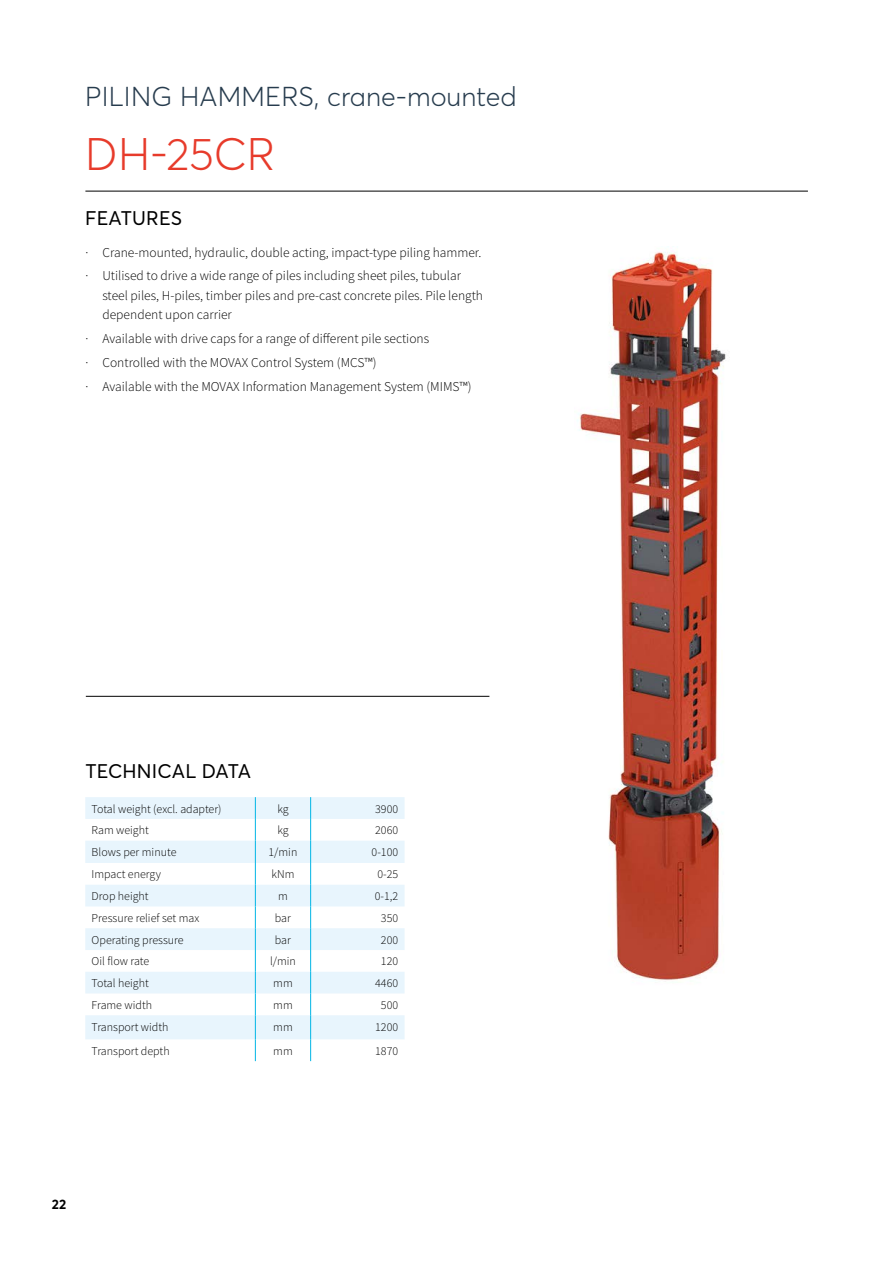
<style>
.page{position:relative;width:893px;height:1263px;background:#fff}
.page>*{position:absolute;margin:0;border:0;box-sizing:border-box;transform-origin:0 0}
.t1{font:300 45px "Averta";letter-spacing:.005em;color:#e73b2b}
.t2{font:300 27px "Averta";letter-spacing:.005em;color:#273c4e}
.t3{font:19.5px "Averta";letter-spacing:.01em;color:#000}
.t4{font:300 13.5px/23.7px "Source Sans Pro";color:#000}
.t5{font:700 13.5px "Averta";color:#000}
.t6{font:300 12px "Source Sans Pro";color:#000}
</style>
<div class="page">
<hr style="left:85px;top:191px;width:723px;height:1px;background:#000">
<svg style="left:85px;top:797px;width:320px;height:242px;fill:#e8f5fd"></svg>
<svg style="left:255px;top:797px;width:1px;height:264px"></svg>
<svg style="left:310px;top:797px;width:1px;height:264px"></svg>
<hr style="left:86px;top:696px;width:403px;height:1px;background:#000">
<img style="left:577px;top:252px;width:149px;height:728px">
<h2 class="t2" style="left:85px;top:80px;width:433px">PILING HAMMERS, crane-mounted</h2>
<h1 class="t1" style="left:85px;top:126px;width:191px">DH-25CR</h1>
<h3 class="t3" style="left:85px;top:206px;width:99px">FEATURES</h3>
<p class="t4" style="left:85px;top:240px;width:398px">· Crane-mounted, hydraulic, double acting, impact-type piling hammer. · Utilised to drive a wide range of piles including sheet piles, tubular</p>
<p class="t4" style="left:102px;top:286px;width:382px;line-height:19.5px">steel piles, H-piles, timber piles and pre-cast concrete piles. Pile length dependent upon carrier</p>
<p class="t4" style="left:85px;top:327px;width:388px">· Available with drive caps for a range of different pile sections<br>· Controlled with the MOVAX Control System (MCS™)<br>· Available with the MOVAX Information Management System (MIMS™)</p>
<h3 class="t3" style="left:85px;top:759px;width:167px">TECHNICAL DATA</h3>
<p class="t6" style="left:92px;top:801px;width:131px">Total weight (excl. adapter)</p>
<p class="t6" style="left:277px;top:801px;width:13px">kg</p>
<p class="t6" style="left:375px;top:801px;width:24px">3900</p>
<p class="t6" style="left:92px;top:823px;width:59px">Ram weight</p>
<p class="t6" style="left:277px;top:823px;width:13px">kg</p>
<p class="t6" style="left:375px;top:823px;width:24px">2060</p>
<p class="t6" style="left:92px;top:845px;width:86px">Blows per minute</p>
<p class="t6" style="left:269px;top:845px;width:30px">1/min</p>
<p class="t6" style="left:372px;top:845px;width:28px">0-100</p>
<p class="t6" style="left:92px;top:867px;width:71px">Impact energy</p>
<p class="t6" style="left:272px;top:867px;width:24px">kNm</p>
<p class="t6" style="left:377px;top:867px;width:22px">0-25</p>
<p class="t6" style="left:92px;top:889px;width:59px">Drop height</p>
<p class="t6" style="left:278px;top:889px;width:11px">m</p>
<p class="t6" style="left:375px;top:889px;width:25px">0-1,2</p>
<p class="t6" style="left:92px;top:910px;width:109px">Pressure relief set max</p>
<p class="t6" style="left:275px;top:910px;width:18px">bar</p>
<p class="t6" style="left:381px;top:910px;width:19px">350</p>
<p class="t6" style="left:92px;top:932px;width:94px">Operating pressure</p>
<p class="t6" style="left:275px;top:932px;width:18px">bar</p>
<p class="t6" style="left:381px;top:932px;width:19px">200</p>
<p class="t6" style="left:92px;top:954px;width:59px">Oil flow rate</p>
<p class="t6" style="left:270px;top:954px;width:28px">l/min</p>
<p class="t6" style="left:381px;top:954px;width:19px">120</p>
<p class="t6" style="left:92px;top:976px;width:59px">Total height</p>
<p class="t6" style="left:273px;top:976px;width:21px">mm</p>
<p class="t6" style="left:375px;top:976px;width:24px">4460</p>
<p class="t6" style="left:92px;top:997px;width:62px">Frame width</p>
<p class="t6" style="left:273px;top:997px;width:21px">mm</p>
<p class="t6" style="left:381px;top:997px;width:19px">500</p>
<p class="t6" style="left:92px;top:1019px;width:78px">Transport width</p>
<p class="t6" style="left:273px;top:1019px;width:21px">mm</p>
<p class="t6" style="left:375px;top:1019px;width:24px">1200</p>
<p class="t6" style="left:92px;top:1043px;width:80px">Transport depth</p>
<p class="t6" style="left:273px;top:1043px;width:21px">mm</p>
<p class="t6" style="left:375px;top:1043px;width:24px">1870</p>
<p class="t5" style="left:52px;top:1195px;width:16px">22</p>
</div>
